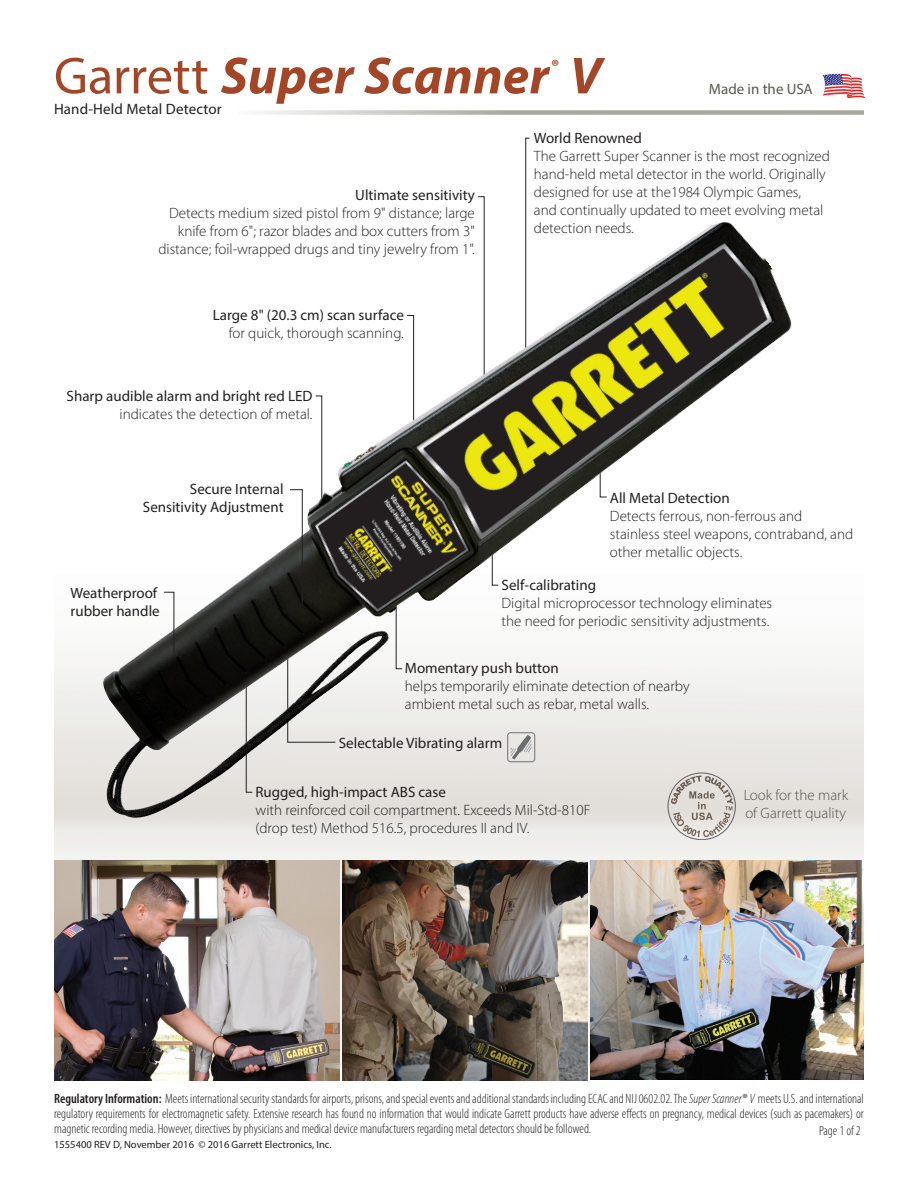
<style>
.page{position:relative;width:918px;height:1188px;background:#fff}
.page>*{position:absolute;margin:0;border:0;box-sizing:border-box;transform-origin:0 0}
.t1{font:italic 700 52.5px "Myriad Pro";letter-spacing:.005em;color:#a34627}
.t2{font:700 18px "Myriad Pro";color:#a34627}
.t3{font:300 15px/18px "Myriad Pro";color:#231f20}
.t4{font:15px/18px "Myriad Pro";color:#231f20;text-align:right}
.t5{font:15px "Myriad Pro";color:#58574e}
.t6{font:300 condensed 13.5px/15px "Myriad Pro";color:#231f20;text-align:justify}
.t7{font:10.5px "Myriad Pro";color:#231f20}
.s1{font-weight:400;font-style:normal}
.s2{font-weight:600}
.s3{font-style:italic}
.s4{font-stretch:normal}
</style>
<div class="page">
<img style="left:54px;top:662px;width:810px;height:404px">
<img style="left:54px;top:861px;width:286px;height:219px">
<img style="left:343px;top:861px;width:244px;height:219px">
<svg style="left:525px;top:137px;width:5px;height:84px"></svg>
<svg style="left:478px;top:196px;width:7px;height:25px"></svg>
<svg style="left:671px;top:821px;width:62px;height:16px"></svg>
<img style="left:591px;top:861px;width:273px;height:219px">
<svg style="left:258px;top:110px;width:606px;height:5px;background:#bebeb6"></svg>
<img style="left:823px;top:73px;width:42px;height:24px">
<img style="left:102px;top:221px;width:693px;height:600px">
<svg style="left:163px;top:591px;width:12px;height:67px"></svg>
<svg style="left:289px;top:489px;width:14px;height:117px"></svg>
<div style="left:507px;top:732px;width:28px;height:30px;border:1px solid #808285;border-radius:3px"></div>
<svg style="left:510px;top:735px;width:23px;height:24px"></svg>
<h1 class="t1" style="left:54px;top:42px;width:549px"><span class="s1">Garrett</span> Super Scanner V</h1>
<p class="t2" style="left:551px;top:55px;width:10px">®</p>
<p class="t4" style="left:54px;top:100px;width:169px">Hand-Held Metal Detector</p>
<p class="t5" style="left:709px;top:80px;width:105px">Made in the USA</p>
<p class="t4" style="left:355px;top:186px;width:121px">Ultimate sensitivity</p>
<p class="t3" style="left:158px;top:204px;width:318px;text-align:right">Detects medium sized pistol from 9" distance; large knife from 6"; razor blades and box cutters from 3" distance; foil-wrapped drugs and tiny jewelry from 1".</p>
<p class="t4" style="left:213px;top:306px;width:193px">Large 8" (20.3 cm) scan surface</p>
<p class="t3" style="left:229px;top:324px;width:177px">for quick, thorough scanning.</p>
<p class="t4" style="left:67px;top:387px;width:247px">Sharp audible alarm and bright red LED</p>
<p class="t3" style="left:120px;top:405px;width:194px">indicates the detection of metal.</p>
<p class="t4" style="left:143px;top:480px;width:142px">Secure Internal<br>Sensitivity Adjustment</p>
<p class="t4" style="left:534px;top:129px;width:110px">World Renowned</p>
<p class="t3" style="left:534px;top:147px;width:298px">The Garrett Super Scanner is the most recognized hand-held metal detector in the world. Originally designed for use at the1984 Olympic Games,<br>and continually updated to meet evolving metal detection needs.</p>
<p class="t4" style="left:610px;top:489px;width:121px">All Metal Detection</p>
<p class="t3" style="left:610px;top:507px;width:245px">Detects ferrous, non-ferrous and stainless steel weapons, contraband, and other metallic objects.</p>
<p class="t4" style="left:70px;top:583px;width:91px;text-align:left">Weatherproof rubber handle</p>
<p class="t4" style="left:502px;top:575px;width:96px">Self-calibrating</p>
<p class="t3" style="left:502px;top:593px;width:272px">Digital microprocessor technology eliminates the need for periodic sensitivity adjustments.</p>
<p class="t4" style="left:405px;top:659px;width:155px">Momentary push button</p>
<p class="t3" style="left:405px;top:677px;width:286px">helps temporarily eliminate detection of nearby ambient metal such as rebar, metal walls.</p>
<p class="t4" style="left:339px;top:734px;width:165px">Selectable Vibrating alarm</p>
<p class="t4" style="left:256px;top:783px;width:192px">Rugged, high-impact ABS case</p>
<p class="t3" style="left:256px;top:801px;width:337px">with reinforced coil compartment. Exceeds Mil-Std-810F (drop test) Method 516.5, procedures II and IV.</p>
<p class="t3" style="left:743px;top:786px;width:106px">Look for the mark of Garrett quality</p>
<p class="t6" style="left:54px;top:1091px;width:811px"><span class="s2">Regulatory Information:</span> Meets international security standards for airports, prisons, and special events and additional standards including ECAC and NIJ 0602.02. The <span class="s3">Super Scanner</span><span class="s4">®</span> <span class="s3">V</span> meets U.S. and international regulatory requirements for electromagnetic safety. Extensive research has found no information that would indicate Garrett products have adverse effects on pregnancy, medical devices (such as pacemakers) or magnetic recording media. However, directives by physicians and medical device manufacturers regarding metal detectors should be followed.</p>
<p class="t7" style="left:54px;top:1138px;width:279px">1555400 REV D, November 2016 © 2016 Garrett Electronics, Inc.</p>
<p class="t6" style="left:819px;top:1123px;width:43px">Page 1 of 2</p>
</div>
